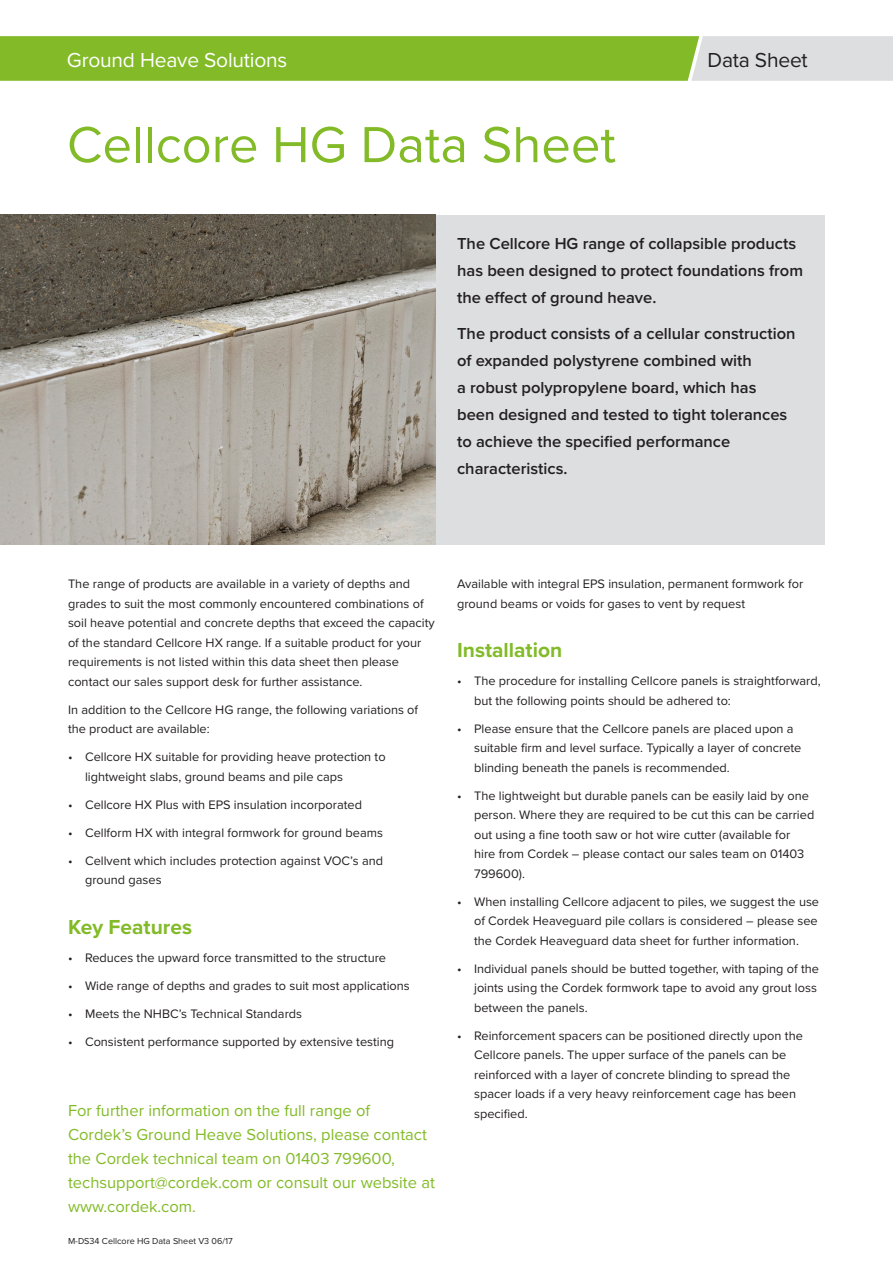
<style>
.page{position:relative;width:893px;height:1263px;background:#fff}
.page>*{position:absolute;margin:0;border:0;box-sizing:border-box;transform-origin:0 0}
.t1{font:52.5px "Proxima Nova";color:#82bb27}
.GREEN_SUBHEADER{font:700 21px "Proxima Nova";color:#82bb27}
.t2{font:21px "Proxima Nova";letter-spacing:-.01em;color:#fff}
.t3{font:21px "Proxima Nova";letter-spacing:-.01em;color:#231f20}
.PRODUCT_DESCRIPTION{font:600 16.5px/27px "Proxima Nova";color:#231f20}
.GREEN_CONTACT{font:16.5px/24px "Proxima Nova";color:#82bb27}
.BODY_COPY{font:12.75px/19.5px "Proxima Nova";color:#231f20}
.GREEN_SUBHEADER-2{font:12.75px/19.5px "Proxima Nova";color:#231f20}
.BULLETS{font:12.75px/19.5px "Proxima Nova";color:#231f20}
.BODY_COPY-2{font:9px "Proxima Nova";color:#231f20}
</style>
<div class="page">
<svg style="left:0;top:36px;width:893px;height:45px;background:#97c351"></svg>
<div style="left:436px;top:215px;width:389px;height:329px;background:#dddee0"></div>
<img style="left:0;top:215px;width:436px;height:329px">
<p class="t2" style="left:67px;top:44px;width:222px">Ground Heave Solutions</p>
<p class="t3" style="left:707px;top:44px;width:102px">Data Sheet</p>
<p class="t1" style="left:67px;top:105px;width:550px">Cellcore HG Data Sheet</p>
<p class="PRODUCT_DESCRIPTION" style="left:457px;top:230px;width:347px">The Cellcore HG range of collapsible products has been designed to protect foundations from the effect of ground heave.</p>
<p class="PRODUCT_DESCRIPTION" style="left:457px;top:320px;width:340px">The product consists of a cellular construction of expanded polystyrene combined with<br>a robust polypropylene board, which has been designed and tested to tight tolerances to achieve the specified performance characteristics.</p>
<p class="BODY_COPY" style="left:68px;top:574px;width:368px">The range of products are available in a variety of depths and grades to suit the most commonly encountered combinations of soil heave potential and concrete depths that exceed the capacity of the standard Cellcore HX range. If a suitable product for your requirements is not listed within this data sheet then please contact our sales support desk for further assistance.</p>
<p class="BULLETS" style="left:68px;top:699px;width:352px">In addition to the Cellcore HG range, the following variations of the product are available:</p>
<p class="BODY_COPY" style="left:85px;top:747px;width:302px;text-indent:-17px">• Cellcore HX suitable for providing heave protection to lightweight slabs, ground beams and pile caps</p>
<p class="BODY_COPY" style="left:68px;top:794px;width:296px">• Cellcore HX Plus with EPS insulation incorporated</p>
<p class="BODY_COPY" style="left:68px;top:822px;width:316px">• Cellform HX with integral formwork for ground beams</p>
<p class="BODY_COPY" style="left:85px;top:850px;width:300px;text-indent:-17px">• Cellvent which includes protection against VOC’s and ground gases</p>
<p class="GREEN_SUBHEADER" style="left:68px;top:911px;width:126px">Key Features</p>
<p class="BODY_COPY" style="left:68px;top:947px;width:320px">• Reduces the upward force transmitted to the structure</p>
<p class="BODY_COPY" style="left:68px;top:975px;width:343px">• Wide range of depths and grades to suit most applications</p>
<p class="BODY_COPY" style="left:68px;top:1003px;width:236px">• Meets the NHBC’s Technical Standards</p>
<p class="BODY_COPY" style="left:68px;top:1031px;width:328px">• Consistent performance supported by extensive testing</p>
<p class="GREEN_CONTACT" style="left:68px;top:1098px;width:368px">For further information on the full range of Cordek’s Ground Heave Solutions, please contact the Cordek technical team on 01403 799600, techsupport@cordek.com or consult our website at www.cordek.com.</p>
<p class="BODY_COPY-2" style="left:68px;top:1234px;width:166px">M-DS34 Cellcore HG Data Sheet V3 06/17</p>
<p class="GREEN_SUBHEADER-2" style="left:457px;top:574px;width:348px">Available with integral EPS insulation, permanent formwork for ground beams or voids for gases to vent by request</p>
<p class="GREEN_SUBHEADER" style="left:457px;top:634px;width:107px">Installation</p>
<p class="BODY_COPY" style="left:474px;top:671px;width:348px;text-indent:-17px">• The procedure for installing Cellcore panels is straightforward, but the following points should be adhered to:</p>
<p class="BODY_COPY" style="left:474px;top:718px;width:329px;text-indent:-17px">• Please ensure that the Cellcore panels are placed upon a suitable firm and level surface. Typically a layer of concrete blinding beneath the panels is recommended.</p>
<p class="BODY_COPY" style="left:474px;top:785px;width:342px;text-indent:-17px">• The lightweight but durable panels can be easily laid by one person. Where they are required to be cut this can be carried out using a fine tooth saw or hot wire cutter (available for hire from Cordek – please contact our sales team on 01403<br>799600).</p>
<p class="BODY_COPY" style="left:474px;top:891px;width:346px;text-align:justify;text-indent:-17px">• When installing Cellcore adjacent to piles, we suggest the use of Cordek Heaveguard pile collars is considered – please see the Cordek Heaveguard data sheet for further information.</p>
<p class="BODY_COPY" style="left:474px;top:958px;width:346px;text-indent:-17px">• Individual panels should be butted together, with taping of the joints using the Cordek formwork tape to avoid any grout loss between the panels.</p>
<p class="BODY_COPY" style="left:474px;top:1025px;width:330px;text-indent:-17px">• Reinforcement spacers can be positioned directly upon the Cellcore panels. The upper surface of the panels can be reinforced with a layer of concrete blinding to spread the spacer loads if a very heavy reinforcement cage has been specified.</p>
</div>
